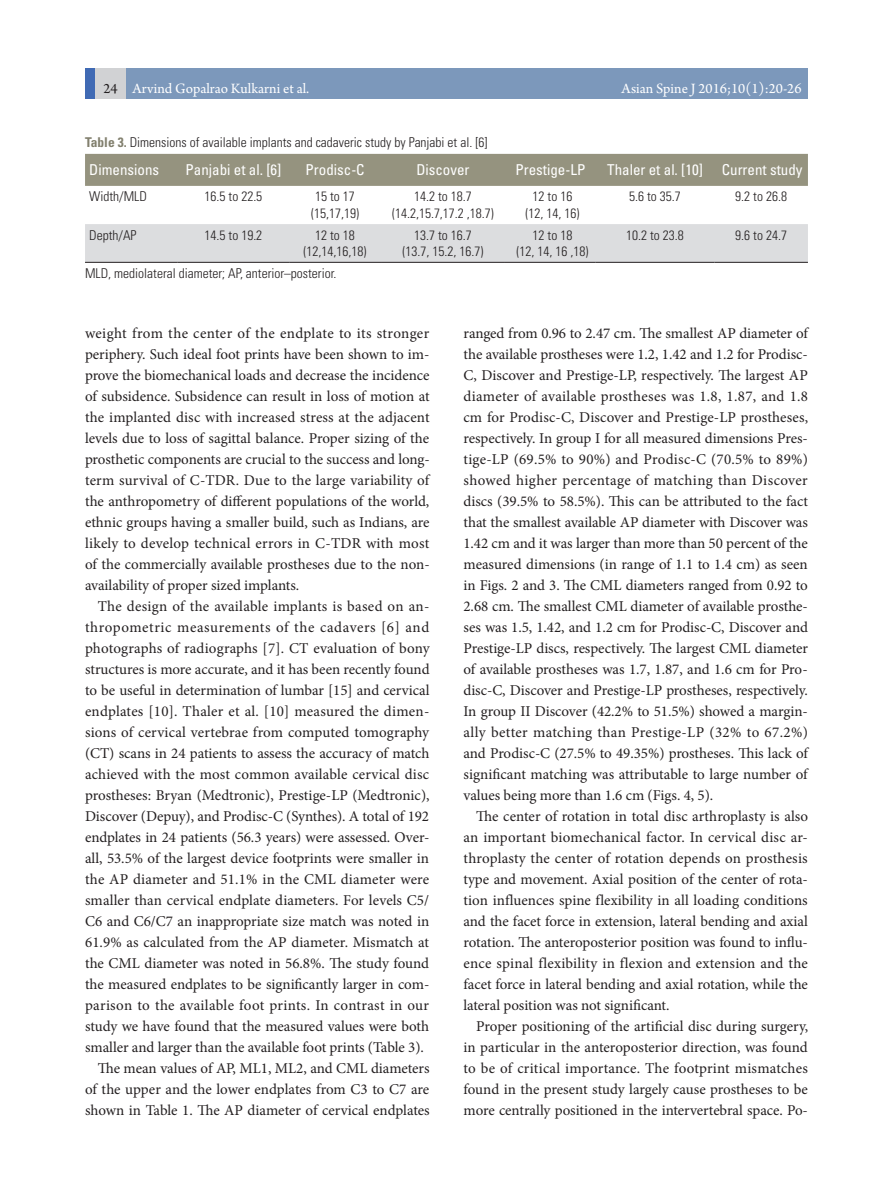
<style>
.page{position:relative;width:893px;height:1191px;background:#fff}
.page>*{position:absolute;margin:0;border:0;box-sizing:border-box;transform-origin:0 0}
.본문_내용{font:15px/21px "Minion Pro";letter-spacing:-.005em;color:#231f20;text-align:justify}
.본문_내용_첫문단{font:15px/21px "Minion Pro";letter-spacing:-.005em;color:#231f20;text-align:justify}
.표_머리행{font:condensed 15px "Univers LT Std";color:#fff}
.t1{font:15px "Arno Pro";color:#fff}
.표_본문{font:300 condensed 13.5px/16.2px "Univers LT Std";color:#231f20;text-align:center}
.표_그림설명{font:300 condensed 13.5px "Univers LT Std";color:#231f20}
.표_왼쪽행{font:300 condensed 13.5px "Univers LT Std";color:#231f20}
.s1{color:#231f20}
.s2{font-weight:700;color:#82806e}
</style>
<div class="page">
<div style="left:85px;top:68px;width:58px;height:31px;background:#d1d2d4"></div>
<div style="left:126px;top:68px;width:682px;height:31px;background:#7c98bb"></div>
<div style="left:85px;top:68px;width:10px;height:31px;background:#406ab4"></div>
<div style="left:85px;top:154px;width:723px;height:32px;background:#95937f"></div>
<div style="left:85px;top:224px;width:723px;height:38px;background:#dcdddf"></div>
<hr style="left:85px;top:262px;width:93px;height:1px;background:#231f20">
<hr style="left:178px;top:262px;width:111px;height:1px;background:#231f20">
<hr style="left:289px;top:262px;width:92px;height:1px;background:#231f20">
<hr style="left:381px;top:262px;width:124px;height:1px;background:#231f20">
<hr style="left:505px;top:262px;width:91px;height:1px;background:#231f20">
<hr style="left:596px;top:262px;width:118px;height:1px;background:#231f20">
<hr style="left:714px;top:262px;width:94px;height:1px;background:#231f20">
<p class="t1" style="left:103px;top:80px;width:207px"><span class="s1">24</span> Arvind Gopalrao Kulkarni et al.</p>
<p class="t1" style="left:621px;top:80px;width:182px">Asian Spine J 2016;10(1):20-26</p>
<p class="표_그림설명" style="left:85px;top:134px;width:404px"><span class="s2">Table 3.</span> Dimensions of available implants and cadaveric study by Panjabi et al. [6]</p>
<p class="표_머리행" style="left:89px;top:160px;width:71px">Dimensions</p>
<p class="표_머리행" style="left:186px;top:160px;width:97px">Panjabi et al. [6]</p>
<p class="표_머리행" style="left:305px;top:160px;width:61px">Prodisc-C</p>
<p class="표_머리행" style="left:416px;top:160px;width:55px">Discover</p>
<p class="표_머리행" style="left:515px;top:160px;width:71px">Prestige-LP</p>
<p class="표_머리행" style="left:607px;top:160px;width:97px">Thaler et al. [10]</p>
<p class="표_머리행" style="left:722px;top:160px;width:82px">Current study</p>
<p class="표_왼쪽행" style="left:89px;top:188px;width:59px">Width/MLD</p>
<p class="표_본문" style="left:205px;top:188px;width:59px">16.5 to 22.5</p>
<p class="표_본문" style="left:315px;top:188px;width:41px">15 to 17</p>
<p class="표_본문" style="left:311px;top:205px;width:49px">(15,17,19)</p>
<p class="표_본문" style="left:392px;top:188px;width:103px">14.2 to 18.7 (14.2,15.7,17.2 ,18.7)</p>
<p class="표_본문" style="left:533px;top:188px;width:41px">12 to 16</p>
<p class="표_본문" style="left:629px;top:188px;width:53px">5.6 to 35.7</p>
<p class="표_본문" style="left:735px;top:188px;width:53px">9.2 to 26.8</p>
<p class="표_본문" style="left:525px;top:205px;width:55px">(12, 14, 16)</p>
<p class="표_왼쪽행" style="left:89px;top:227px;width:49px">Depth/AP</p>
<p class="표_본문" style="left:205px;top:227px;width:59px">14.5 to 19.2</p>
<p class="표_본문" style="left:304px;top:227px;width:64px">12 to 18 (12,14,16,18)</p>
<p class="표_본문" style="left:414px;top:227px;width:59px">13.7 to 16.7</p>
<p class="표_본문" style="left:402px;top:243px;width:82px">(13.7, 15.2, 16.7)</p>
<p class="표_그림설명" style="left:85px;top:265px;width:253px">MLD, mediolateral diameter; AP, anterior–posterior.</p>
<p class="표_본문" style="left:533px;top:227px;width:41px">12 to 18</p>
<p class="표_본문" style="left:516px;top:243px;width:73px">(12, 14, 16 ,18)</p>
<p class="표_본문" style="left:626px;top:227px;width:59px">10.2 to 23.8</p>
<p class="표_본문" style="left:735px;top:227px;width:53px">9.6 to 24.7</p>
<p class="본문_내용_첫문단" style="left:85px;top:322px;width:346px">weight from the center of the endplate to its stronger periphery. Such ideal foot prints have been shown to im&shy;prove the biomechanical loads and decrease the incidence of subsidence. Subsidence can result in loss of motion at the implanted disc with increased stress at the adjacent levels due to loss of sagittal balance. Proper sizing of the prosthetic components are crucial to the success and long&shy;term survival of C-TDR. Due to the large variability of the anthropometry of different populations of the world, ethnic groups having a smaller build, such as Indians, are likely to develop technical errors in C-TDR with most of the commercially available prostheses due to the non&shy;availability of proper sized implants.</p>
<p class="본문_내용" style="left:85px;top:595px;width:346px;text-indent:13px">The design of the available implants is based on an&shy;thropometric measurements of the cadavers [6] and photographs of radiographs [7]. CT evaluation of bony structures is more accurate, and it has been recently found to be useful in determination of lumbar [15] and cervical endplates [10]. Thaler et al. [10] measured the dimen&shy;sions of cervical vertebrae from computed tomography (CT) scans in 24 patients to assess the accuracy of match achieved with the most common available cervical disc prostheses: Bryan (Medtronic), Prestige-LP (Medtronic), Discover (Depuy), and Prodisc-C (Synthes). A total of 192 endplates in 24 patients (56.3 years) were assessed. Over&shy;all, 53.5% of the largest device footprints were smaller in the AP diameter and 51.1% in the CML diameter were smaller than cervical endplate diameters. For levels C5/ C6 and C6/C7 an inappropriate size match was noted in 61.9% as calculated from the AP diameter. Mismatch at the CML diameter was noted in 56.8%. The study found the measured endplates to be significantly larger in com&shy;parison to the available foot prints. In contrast in our study we have found that the measured values were both smaller and larger than the available foot prints (Table 3).</p>
<p class="본문_내용" style="left:85px;top:1057px;width:346px;text-indent:13px">The mean values of AP, ML1, ML2, and CML diameters of the upper and the lower endplates from C3 to C7 are shown in Table 1. The AP diameter of cervical endplates</p>
<p class="본문_내용" style="left:463px;top:322px;width:346px">ranged from 0.96 to 2.47 cm. The smallest AP diameter of the available prostheses were 1.2, 1.42 and 1.2 for Prodisc-C, Discover and Prestige-LP, respectively. The largest AP diameter of available prostheses was 1.8, 1.87, and 1.8 cm for Prodisc-C, Discover and Prestige-LP prostheses, respectively. In group I for all measured dimensions Pres&shy;tige-LP (69.5% to 90%) and Prodisc-C (70.5% to 89%) showed higher percentage of matching than Discover discs (39.5% to 58.5%). This can be attributed to the fact that the smallest available AP diameter with Discover was 1.42 cm and it was larger than more than 50 percent of the measured dimensions (in range of 1.1 to 1.4 cm) as seen in Figs. 2 and 3. The CML diameters ranged from 0.92 to 2.68 cm. The smallest CML diameter of available prosthe&shy;ses was 1.5, 1.42, and 1.2 cm for Prodisc-C, Discover and Prestige-LP discs, respectively. The largest CML diameter of available prostheses was 1.7, 1.87, and 1.6 cm for Pro&shy;disc-C, Discover and Prestige-LP prostheses, respectively.<br>In group II Discover (42.2% to 51.5%) showed a margin&shy;ally better matching than Prestige-LP (32% to 67.2%) and Prodisc-C (27.5% to 49.35%) prostheses. This lack of significant matching was attributable to large number of values being more than 1.6 cm (Figs. 4, 5).</p>
<p class="본문_내용" style="left:463px;top:805px;width:346px;text-indent:13px">The center of rotation in total disc arthroplasty is also an important biomechanical factor. In cervical disc ar&shy;throplasty the center of rotation depends on prosthesis type and movement. Axial position of the center of rota&shy;tion influences spine flexibility in all loading conditions and the facet force in extension, lateral bending and axial rotation. The anteroposterior position was found to influ&shy;ence spinal flexibility in flexion and extension and the facet force in lateral bending and axial rotation, while the lateral position was not significant.</p>
<p class="본문_내용" style="left:463px;top:1015px;width:346px;text-indent:13px">Proper positioning of the artificial disc during surgery, in particular in the anteroposterior direction, was found to be of critical importance. The footprint mismatches found in the present study largely cause prostheses to be more centrally positioned in the intervertebral space. Po-</p>
</div>
